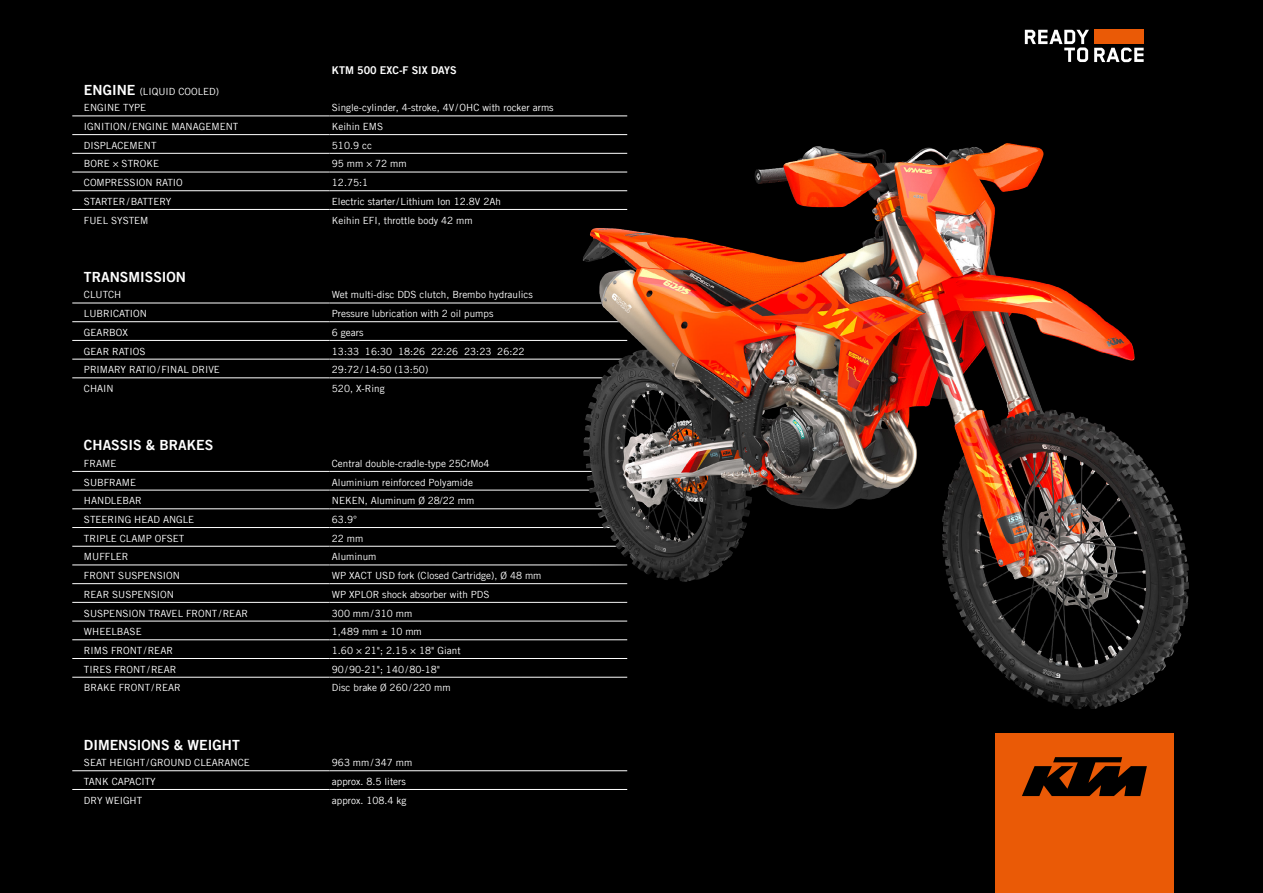
<style>
.page{position:relative;width:1263px;height:893px;background:#000}
.page>*{position:absolute;margin:0;border:0;box-sizing:border-box;transform-origin:0 0}
.t1{font:14.1px "Trade Gothic LT Com Bd 2";color:#fff}
.t2{font:10.8px "Trade Gothic LT Com Bd 2";color:#fff}
.t3{font:9.9px/16.6px "Trade Gothic LT Com";color:#fff}
.s1{font-family:"Trade Gothic LT Com Bd 2";font-size:14.1px}
</style>
<div class="page">
<hr style="left:72px;top:115px;width:258px;height:1px;background:#fff">
<hr style="left:330px;top:115px;width:297px;height:1px;background:#fff">
<hr style="left:72px;top:134px;width:258px;height:1px;background:#fff">
<hr style="left:330px;top:134px;width:297px;height:1px;background:#fff">
<hr style="left:72px;top:153px;width:258px;height:1px;background:#fff">
<hr style="left:330px;top:153px;width:297px;height:1px;background:#fff">
<hr style="left:72px;top:172px;width:258px;height:1px;background:#fff">
<hr style="left:330px;top:172px;width:297px;height:1px;background:#fff">
<hr style="left:72px;top:190px;width:258px;height:1px;background:#fff">
<hr style="left:330px;top:190px;width:297px;height:1px;background:#fff">
<hr style="left:72px;top:209px;width:258px;height:1px;background:#fff">
<hr style="left:330px;top:209px;width:297px;height:1px;background:#fff">
<hr style="left:72px;top:303px;width:258px;height:1px;background:#fff">
<hr style="left:330px;top:303px;width:297px;height:1px;background:#fff">
<hr style="left:72px;top:321px;width:258px;height:1px;background:#fff">
<hr style="left:330px;top:321px;width:297px;height:1px;background:#fff">
<hr style="left:72px;top:340px;width:258px;height:1px;background:#fff">
<hr style="left:330px;top:340px;width:297px;height:1px;background:#fff">
<hr style="left:72px;top:359px;width:258px;height:1px;background:#fff">
<hr style="left:330px;top:359px;width:297px;height:1px;background:#fff">
<hr style="left:72px;top:377px;width:258px;height:1px;background:#fff">
<hr style="left:330px;top:377px;width:297px;height:1px;background:#fff">
<hr style="left:72px;top:471px;width:258px;height:1px;background:#fff">
<hr style="left:330px;top:471px;width:297px;height:1px;background:#fff">
<hr style="left:72px;top:490px;width:258px;height:1px;background:#fff">
<hr style="left:330px;top:490px;width:297px;height:1px;background:#fff">
<hr style="left:72px;top:508px;width:258px;height:1px;background:#fff">
<hr style="left:330px;top:508px;width:297px;height:1px;background:#fff">
<hr style="left:72px;top:527px;width:258px;height:1px;background:#fff">
<hr style="left:330px;top:527px;width:297px;height:1px;background:#fff">
<hr style="left:72px;top:546px;width:258px;height:1px;background:#fff">
<hr style="left:330px;top:546px;width:297px;height:1px;background:#fff">
<hr style="left:72px;top:564px;width:258px;height:1px;background:#fff">
<hr style="left:330px;top:564px;width:297px;height:1px;background:#fff">
<hr style="left:72px;top:583px;width:258px;height:1px;background:#fff">
<hr style="left:330px;top:583px;width:297px;height:1px;background:#fff">
<hr style="left:72px;top:602px;width:258px;height:1px;background:#fff">
<hr style="left:330px;top:602px;width:297px;height:1px;background:#fff">
<hr style="left:72px;top:621px;width:258px;height:1px;background:#fff">
<hr style="left:330px;top:621px;width:297px;height:1px;background:#fff">
<hr style="left:72px;top:639px;width:258px;height:1px;background:#fff">
<hr style="left:330px;top:639px;width:297px;height:1px;background:#fff">
<hr style="left:72px;top:658px;width:258px;height:1px;background:#fff">
<hr style="left:330px;top:658px;width:297px;height:1px;background:#fff">
<hr style="left:72px;top:677px;width:258px;height:1px;background:#fff">
<hr style="left:330px;top:677px;width:297px;height:1px;background:#fff">
<hr style="left:72px;top:770px;width:258px;height:1px;background:#fff">
<hr style="left:330px;top:770px;width:297px;height:1px;background:#fff">
<hr style="left:72px;top:789px;width:258px;height:1px;background:#fff">
<hr style="left:330px;top:789px;width:297px;height:1px;background:#fff">
<svg style="left:1025px;top:30px;width:119px;height:32px"></svg>
<div style="left:995px;top:733px;width:179px;height:160px;background:#ea5a06"></div>
<svg style="left:1022px;top:757px;width:125px;height:39px"></svg>
<img style="left:403px;top:143px;width:786px;height:566px">
<p class="t3" style="left:84px;top:83px;width:137px"><span class="s1">ENGINE</span> (LIQUID COOLED)<br>ENGINE TYPE</p>
<p class="t2" style="left:332px;top:64px;width:126px">KTM 500 EXC-F SIX DAYS</p>
<p class="t3" style="left:332px;top:99px;width:223px">Single-cylinder, 4-stroke, 4V/OHC with rocker arms</p>
<p class="t3" style="left:84px;top:118px;width:156px">IGNITION/ENGINE MANAGEMENT</p>
<p class="t3" style="left:332px;top:118px;width:53px">Keihin EMS</p>
<p class="t3" style="left:84px;top:137px;width:74px">DISPLACEMENT</p>
<p class="t3" style="left:332px;top:137px;width:42px">510.9 cc</p>
<p class="t3" style="left:84px;top:155px;width:77px">BORE × STROKE</p>
<p class="t3" style="left:332px;top:155px;width:76px">95 mm × 72 mm</p>
<p class="t3" style="left:84px;top:174px;width:100px">COMPRESSION RATIO</p>
<p class="t3" style="left:332px;top:174px;width:38px">12.75:1</p>
<p class="t3" style="left:84px;top:193px;width:89px">STARTER/BATTERY</p>
<p class="t3" style="left:332px;top:193px;width:171px">Electric starter/Lithium Ion 12.8V 2Ah</p>
<p class="t3" style="left:84px;top:212px;width:66px">FUEL SYSTEM</p>
<p class="t3" style="left:332px;top:212px;width:142px">Keihin EFI, throttle body 42 mm</p>
<h1 class="t1" style="left:84px;top:268px;width:104px">TRANSMISSION</h1>
<p class="t3" style="left:84px;top:286px;width:39px">CLUTCH</p>
<p class="t3" style="left:332px;top:286px;width:203px">Wet multi-disc DDS clutch, Brembo hydraulics</p>
<p class="t3" style="left:84px;top:305px;width:64px">LUBRICATION</p>
<p class="t3" style="left:332px;top:305px;width:163px">Pressure lubrication with 2 oil pumps</p>
<p class="t3" style="left:84px;top:324px;width:46px">GEARBOX</p>
<p class="t3" style="left:332px;top:324px;width:33px">6 gears</p>
<p class="t3" style="left:84px;top:343px;width:63px">GEAR RATIOS</p>
<p class="t3" style="left:332px;top:343px;width:194px">13:33 16:30 18:26 22:26 23:23 26:22</p>
<p class="t3" style="left:84px;top:361px;width:137px">PRIMARY RATIO/FINAL DRIVE</p>
<p class="t3" style="left:332px;top:361px;width:98px">29:72/14:50 (13:50)</p>
<p class="t3" style="left:84px;top:380px;width:31px">CHAIN</p>
<p class="t3" style="left:332px;top:380px;width:54px">520, X-Ring</p>
<h1 class="t1" style="left:84px;top:436px;width:131px">CHASSIS &amp; BRAKES</h1>
<p class="t3" style="left:84px;top:455px;width:34px">FRAME</p>
<p class="t3" style="left:332px;top:455px;width:159px">Central double-cradle-type 25CrMo4</p>
<p class="t3" style="left:84px;top:473px;width:54px">SUBFRAME</p>
<p class="t3" style="left:332px;top:473px;width:143px">Aluminium reinforced Polyamide</p>
<p class="t3" style="left:84px;top:492px;width:59px">HANDLEBAR</p>
<p class="t3" style="left:332px;top:492px;width:144px">NEKEN, Aluminum Ø 28/22 mm</p>
<p class="t3" style="left:84px;top:511px;width:112px">STEERING HEAD ANGLE</p>
<p class="t3" style="left:332px;top:511px;width:27px">63.9°</p>
<p class="t3" style="left:84px;top:530px;width:102px">TRIPLE CLAMP OFSET</p>
<p class="t3" style="left:332px;top:530px;width:33px">22 mm</p>
<p class="t3" style="left:84px;top:548px;width:46px">MUFFLER</p>
<p class="t3" style="left:332px;top:548px;width:46px">Aluminum</p>
<p class="t3" style="left:84px;top:567px;width:97px">FRONT SUSPENSION</p>
<p class="t3" style="left:332px;top:567px;width:211px">WP XACT USD fork (Closed Cartridge), Ø 48 mm</p>
<p class="t3" style="left:84px;top:586px;width:91px">REAR SUSPENSION</p>
<p class="t3" style="left:332px;top:586px;width:159px">WP XPLOR shock absorber with PDS</p>
<p class="t3" style="left:84px;top:604px;width:166px">SUSPENSION TRAVEL FRONT/REAR</p>
<p class="t3" style="left:332px;top:604px;width:82px">300 mm/310 mm</p>
<p class="t3" style="left:84px;top:623px;width:59px">WHEELBASE</p>
<p class="t3" style="left:332px;top:623px;width:91px">1,489 mm ± 10 mm</p>
<p class="t3" style="left:84px;top:642px;width:91px">RIMS FRONT/REAR</p>
<p class="t3" style="left:332px;top:642px;width:130px">1.60 × 21"; 2.15 × 18" Giant</p>
<p class="t3" style="left:84px;top:661px;width:94px">TIRES FRONT/REAR</p>
<p class="t3" style="left:332px;top:661px;width:110px">90/90-21"; 140/80-18"</p>
<p class="t3" style="left:84px;top:679px;width:98px">BRAKE FRONT/REAR</p>
<p class="t3" style="left:332px;top:679px;width:120px">Disc brake Ø 260/220 mm</p>
<h1 class="t1" style="left:84px;top:736px;width:157px">DIMENSIONS &amp; WEIGHT</h1>
<p class="t3" style="left:84px;top:754px;width:167px">SEAT HEIGHT/GROUND CLEARANCE</p>
<p class="t3" style="left:332px;top:754px;width:82px">963 mm/347 mm</p>
<p class="t3" style="left:84px;top:773px;width:73px">TANK CAPACITY</p>
<p class="t3" style="left:332px;top:773px;width:76px">approx. 8.5 liters</p>
<p class="t3" style="left:84px;top:792px;width:60px">DRY WEIGHT</p>
<p class="t3" style="left:332px;top:792px;width:76px">approx. 108.4 kg</p>
</div>
